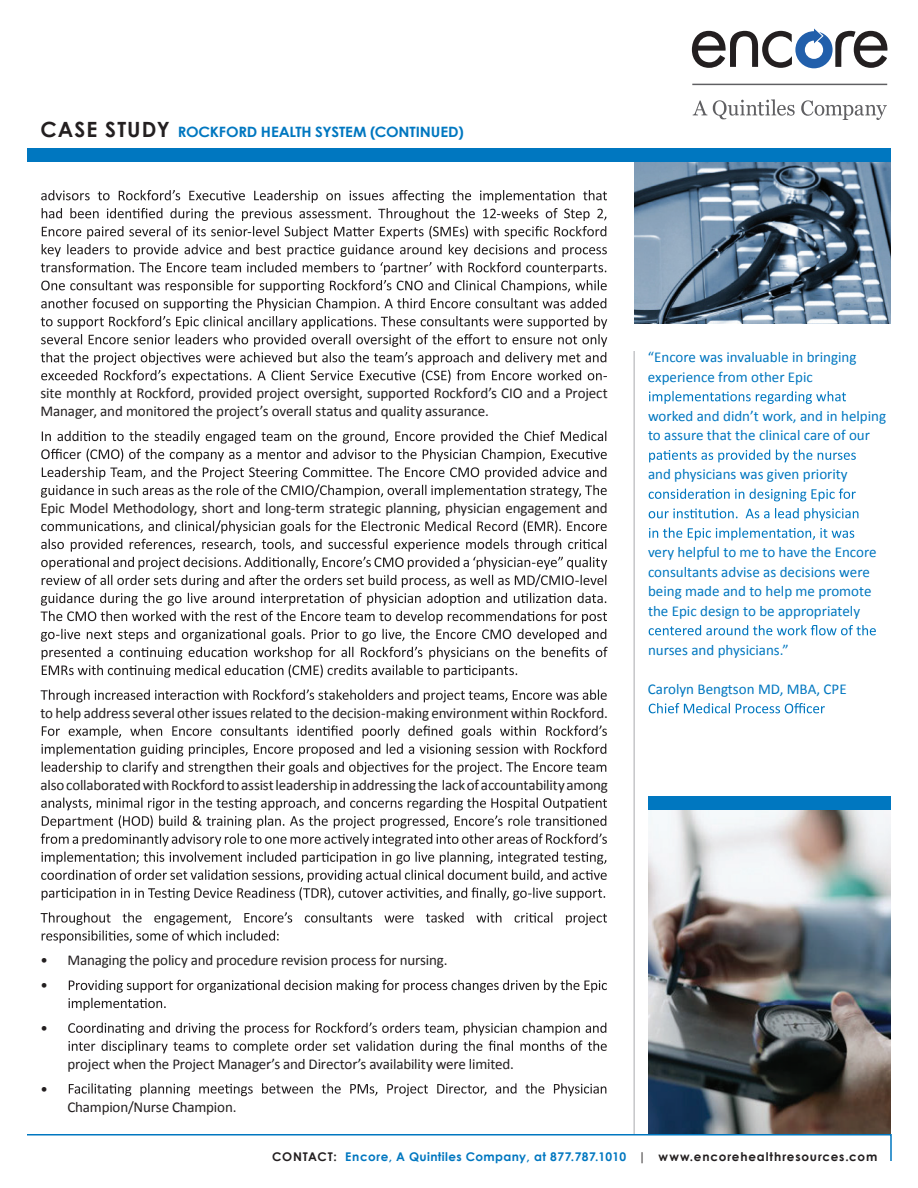
<style>
.page{position:relative;width:918px;height:1188px;background:#fff}
.page>*{position:absolute;margin:0;border:0;box-sizing:border-box;transform-origin:0 0}
.t1{font:15px/18px "Calibri";letter-spacing:-.01em;color:#231f20}
.t2{font:15px/19.5px "Calibri";color:#0077c0}
.t3{font:700 14.25px "Century Gothic";letter-spacing:-.01em;color:#0077c0;scale:1.05 1}
.t4{font:700 12px "Century Gothic";letter-spacing:.03em;color:#0077c0}
.t5{font:700 12px "Century Gothic";letter-spacing:.07em;color:#231f20}
.s1{font-size:21px;color:#231f20}
.s2{color:#231f20}
.s3{font-weight:400}
</style>
<div class="page">
<hr style="left:692px;top:84px;width:195px;height:1px;background:#5f5f62">
<svg style="left:692px;top:29px;width:196px;height:39px"></svg>
<svg style="left:693px;top:100px;width:14px;height:15px"></svg>
<svg style="left:713px;top:99px;width:82px;height:20px"></svg>
<svg style="left:801px;top:100px;width:86px;height:20px"></svg>
<svg style="left:27px;top:1133px;width:865px;height:28px"></svg>
<div style="left:27px;top:148px;width:864px;height:14px;background:#0077c0"></div>
<hr style="left:634px;top:351px;width:1px;height:783px;background:#a8a9ad">
<img style="left:634px;top:162px;width:257px;height:162px">
<img style="left:648px;top:810px;width:243px;height:324px">
<div style="left:648px;top:796px;width:243px;height:14px;background:#0077c0"></div>
<svg style="left:41px;top:190px;width:566px;height:193px"></svg>
<svg style="left:41px;top:431px;width:566px;height:67px"></svg>
<svg style="left:41px;top:520px;width:567px;height:158px"></svg>
<svg style="left:41px;top:689px;width:566px;height:13px"></svg>
<svg style="left:41px;top:725px;width:566px;height:49px"></svg>
<svg style="left:41px;top:798px;width:566px;height:48px"></svg>
<svg style="left:41px;top:852px;width:566px;height:48px"></svg>
<svg style="left:41px;top:912px;width:566px;height:31px"></svg>
<svg style="left:68px;top:980px;width:539px;height:31px"></svg>
<svg style="left:68px;top:1022px;width:539px;height:31px"></svg>
<svg style="left:69px;top:1083px;width:537px;height:13px"></svg>
<svg style="left:649px;top:391px;width:197px;height:13px"></svg>
<svg style="left:649px;top:450px;width:207px;height:12px"></svg>
<svg style="left:649px;top:488px;width:207px;height:13px"></svg>
<svg style="left:649px;top:508px;width:209px;height:13px"></svg>
<svg style="left:649px;top:528px;width:205px;height:12px"></svg>
<svg style="left:649px;top:625px;width:227px;height:10px"></svg>
<svg style="left:649px;top:703px;width:176px;height:10px"></svg>
<p class="t3" style="left:41px;top:123px;width:405px"><span class="s1">CASE STUDY</span> ROCKFORD HEALTH SYSTEM (CONTINUED)</p>
<p class="t1" style="left:40px;top:384px;width:569px">site monthly at Rockford, provided project oversight, supported Rockford’s CIO and a Project<br>Manager, and monitored the project’s overall status and quality assurance.</p>
<p class="t1" style="left:41px;top:498px;width:569px">Epic Model Methodology, short and long-term strategic planning, physician engagement and</p>
<p class="t1" style="left:41px;top:703px;width:569px">to help address several other issues related to the decision-making environment within Rockford.</p>
<p class="t1" style="left:41px;top:775px;width:569px">alsocollaboratedwithRockfordtoassistleadershipinaddressing the lackofaccountabilityamong</p>
<p class="t2" style="left:648px;top:347px;width:210px">“Encore was invaluable in bringing experience from other Epic</p>
<p class="t2" style="left:648px;top:405px;width:240px">worked and didn’t work, and in helping to assure that the clinical care of our</p>
<p class="t2" style="left:648px;top:464px;width:201px">and physicians was given priority</p>
<p class="t2" style="left:648px;top:542px;width:230px">very helpful to me to have the Encore consultants advise as decisions were being made and to help me promote the Epic design to be appropriately</p>
<p class="t2" style="left:648px;top:639px;width:142px">nurses and physicians.”</p>
<p class="t2" style="left:648px;top:678px;width:200px">Carolyn Bengtson MD, MBA, CPE</p>
<p class="t1" style="left:40px;top:947px;width:409px;line-height:24.8px">• Managing the policy and procedure revision process for nursing. •</p>
<p class="t1" style="left:41px;top:1018px;width:9px">•</p>
<p class="t1" style="left:68px;top:1054px;width:448px">project when the Project Manager’s and Director’s availability were limited.</p>
<p class="t1" style="left:41px;top:1079px;width:9px">•</p>
<p class="t1" style="left:68px;top:1097px;width:170px">Champion/Nurse Champion.</p>
<p class="t4" style="left:272px;top:1149px;width:356px"><span class="s2">CONTACT:</span> Encore, A Quintiles Company, at 877.787.1010</p>
<p class="t5" style="left:638px;top:1149px;width:241px"><span class="s3">|</span> www.encorehealthresources.com</p>
</div>
